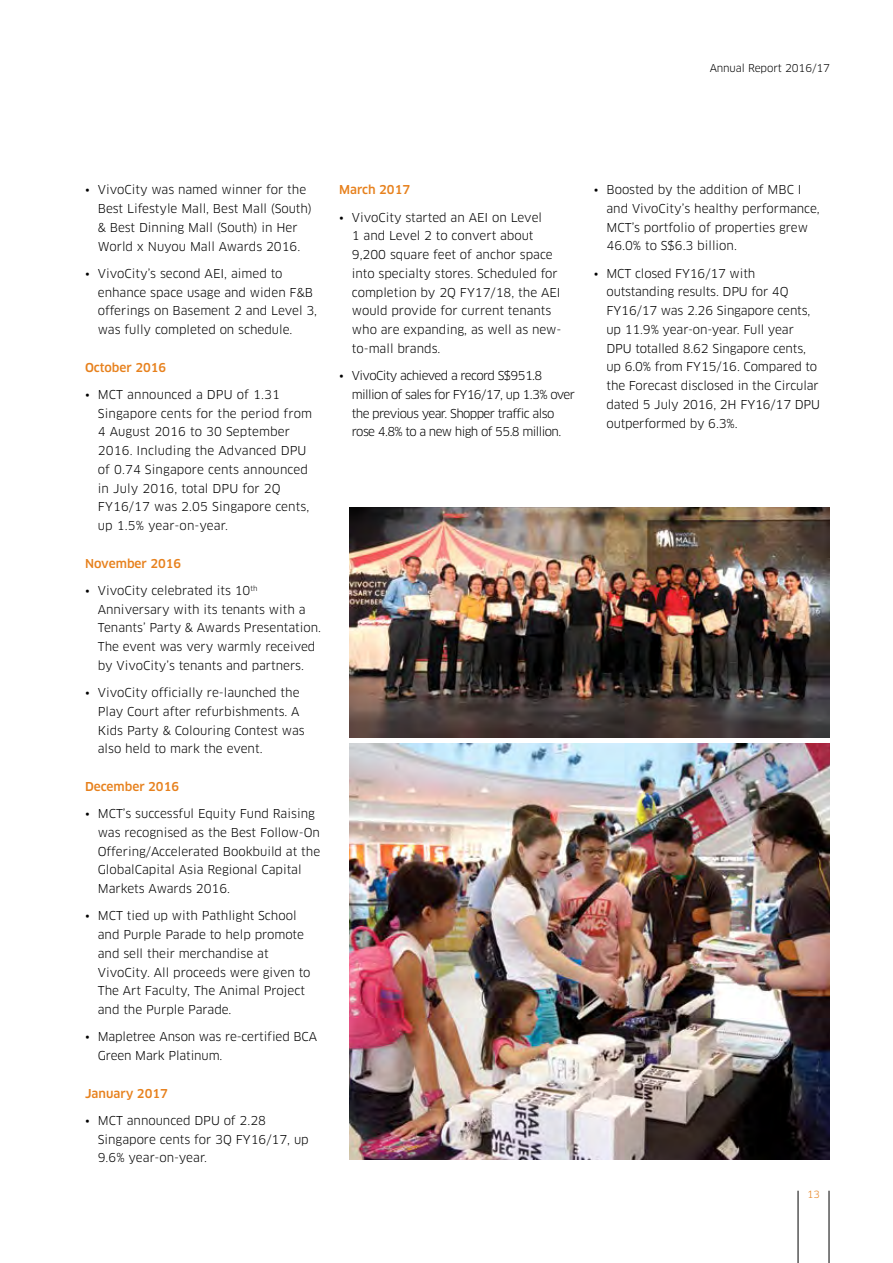
<style>
.page{position:relative;width:893px;height:1263px;background:#fff}
.page>*{position:absolute;margin:0;border:0;box-sizing:border-box;transform-origin:0 0}
.t1{font:12px/18.8px "Clan";color:#000}
.t2{font:12px/18.8px "Clan";letter-spacing:-.05em;color:#000}
.t3{font:500 12px "Clan";color:#e7811d}
.t4{font:10.5px "Clan";letter-spacing:-.01em;color:#000}
.t5{font:9.75px "Clan";color:#e7811d}
</style>
<div class="page">
<img style="left:350px;top:743px;width:480px;height:417px">
<img style="left:350px;top:507px;width:480px;height:230px">
<hr style="left:798px;top:1191px;width:1px;height:72px;background:#000">
<hr style="left:829px;top:1191px;width:1px;height:72px;background:#000">
<p class="t4" style="left:710px;top:62px;width:122px">Annual Report 2016/17</p>
<p class="t1" style="left:98px;top:181px;width:216px;text-indent:-13px">• VivoCity was named winner for the Best Lifestyle Mall, Best Mall (South) &amp; Best Dinning Mall (South) in Her World x Nuyou Mall Awards 2016.</p>
<p class="t1" style="left:98px;top:264px;width:221px;text-indent:-13px">• VivoCity’s second AEI, aimed to enhance space usage and widen F&amp;B offerings on Basement 2 and Level 3, was fully completed on schedule.</p>
<p class="t3" style="left:85px;top:360px;width:83px">October 2016</p>
<p class="t1" style="left:98px;top:385px;width:216px;text-indent:-13px">• MCT announced a DPU of 1.31<br>Singapore cents for the period from<br>4 August 2016 to 30 September<br>2016. Including the Advanced DPU of 0.74 Singapore cents announced in July 2016, total DPU for 2Q<br>FY16/17 was 2.05 Singapore cents, up 1.5% year-on-year.</p>
<p class="t3" style="left:85px;top:556px;width:98px">November 2016</p>
<p class="t1" style="left:98px;top:581px;width:225px;text-indent:-13px">• VivoCity celebrated its 10<sup>th </sup>Anniversary with its tenants with a Tenants’ Party &amp; Awards Presentation.<br>The event was very warmly received by VivoCity’s tenants and partners.</p>
<p class="t1" style="left:98px;top:683px;width:208px;text-indent:-13px">• VivoCity officially re-launched the Play Court after refurbishments. A Kids Party &amp; Colouring Contest was also held to mark the event.</p>
<p class="t3" style="left:85px;top:779px;width:96px">December 2016</p>
<p class="t1" style="left:98px;top:804px;width:224px;text-indent:-13px">• MCT’s successful Equity Fund Raising was recognised as the Best Follow-On Offering/Accelerated Bookbuild at the GlobalCapital Asia Regional Capital Markets Awards 2016.</p>
<p class="t1" style="left:98px;top:907px;width:214px;text-indent:-13px">• MCT tied up with Pathlight School and Purple Parade to help promote and sell their merchandise at<br>VivoCity. All proceeds were given to<br>The Art Faculty, The Animal Project and the Purple Parade.</p>
<p class="t1" style="left:98px;top:1028px;width:221px;text-indent:-13px">• Mapletree Anson was re-certified BCA<br>Green Mark Platinum.</p>
<p class="t3" style="left:85px;top:1086px;width:84px">January 2017</p>
<p class="t1" style="left:98px;top:1111px;width:212px;text-indent:-13px">• MCT announced DPU of 2.28<br>Singapore cents for 3Q FY16/17, up<br>9.6% year-on-year.</p>
<p class="t3" style="left:339px;top:182px;width:73px">March 2017</p>
<p class="t1" style="left:352px;top:208px;width:211px;text-indent:-13px">• VivoCity started an AEI on Level<br>1 and Level 2 to convert about<br>9,200 square feet of anchor space into specialty stores. Scheduled for completion by 2Q FY17/18, the AEI would provide for current tenants who are expanding, as well as new&shy;to-mall brands.</p>
<p class="t2" style="left:352px;top:366px;width:225px;text-indent:-13px">• VivoCity achieved a record S$951.8 million of sales for FY16/17, up 1.3% over the previous year. Shopper traffic also rose 4.8% to a new high of 55.8 million.</p>
<p class="t1" style="left:606px;top:180px;width:215px;text-indent:-13px">• Boosted by the addition of MBC I and VivoCity’s healthy performance,<br>MCT’s portfolio of properties grew<br>46.0% to S$6.3 billion.</p>
<p class="t1" style="left:606px;top:264px;width:215px;text-indent:-13px">• MCT closed FY16/17 with outstanding results. DPU for 4Q<br>FY16/17 was 2.26 Singapore cents, up 11.9% year-on-year. Full year<br>DPU totalled 8.62 Singapore cents, up 6.0% from FY15/16. Compared to the Forecast disclosed in the Circular dated 5 July 2016, 2H FY16/17 DPU outperformed by 6.3%.</p>
<p class="t5" style="left:807px;top:1189px;width:14px">13</p>
</div>
